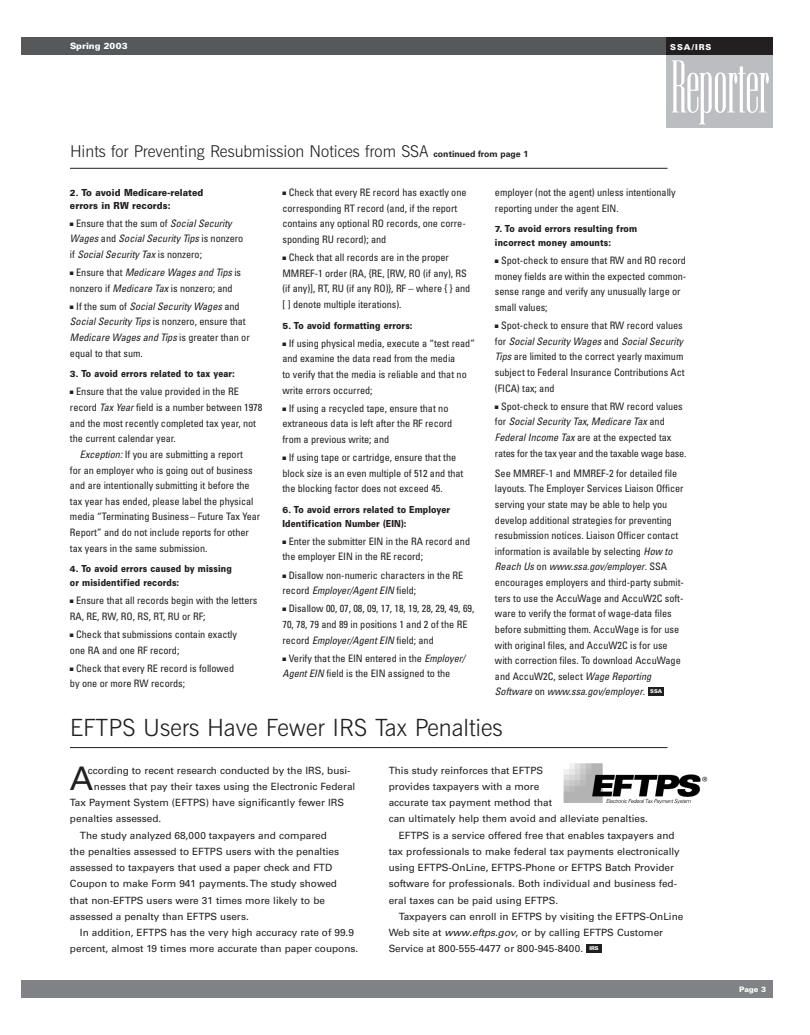
<style>
.page{position:relative;width:810px;height:1035px;background:#fff}
.page>*{position:absolute;margin:0;border:0;box-sizing:border-box;transform-origin:0 0}
.t1{font:64.88px "Ultra Condensed Serif";letter-spacing:-.03em;color:#fff}
.t2{font:32.5px "Univers";color:#231f20}
.t3{font:300 23.75px "News Gothic BT";color:#231f20}
.t4{font:300 16.25px "News Gothic BT";color:#231f20}
.t5{font:condensed 10.25px/15.6px "Univers";letter-spacing:-.005em;color:#231f20}
.t6{font:italic condensed 10.25px/15.6px "Univers";letter-spacing:-.005em;color:#231f20}
.t7{font:10px "Univers";color:#231f20}
.t8{font:900 9.75px/13.8px "Univers";letter-spacing:.015em;color:#231f20;scale:.83 1}
.t9{font:900 9.75px/12.5px "Univers";letter-spacing:.015em;color:#231f20;scale:.9 1}
.t10{font:900 8.75px "Univers";color:#fff}
.t11{font:900 8.12px "Univers";letter-spacing:.125em;color:#fff}
.t12{font:900 7.5px "Univers";color:#fff}
.t13{font:900 5.25px "Univers";color:#fff}
.s1{font-family:"Univers";font-weight:700;font-size:8.75px}
.s2{font-size:8.75px}
.s3{font-style:normal}
.s4{font-style:italic}
</style>
<div class="page">
<div style="left:21px;top:37px;width:751px;height:18px;background:#57585a"></div>
<div style="left:666px;top:47px;width:106px;height:81px;background:#bcbdc0"></div>
<div style="left:666px;top:37px;width:106px;height:18px;background:#231f20"></div>
<div style="left:21px;top:980px;width:751px;height:17px;background:#808285"></div>
<hr style="left:70px;top:168px;width:598px;height:1px;background:#231f20">
<hr style="left:70px;top:747px;width:598px;height:1px;background:#231f20">
<img style="left:563px;top:763px;width:145px;height:41px">
<div style="left:648px;top:687px;width:16px;height:8px;background:#231f20"></div>
<div style="left:586px;top:944px;width:16px;height:9px;background:#231f20"></div>
<p class="t10" style="left:70px;top:43px;width:59px">Spring 2003</p>
<p class="t11" style="left:670px;top:44px;width:43px">SSA/IRS</p>
<h1 class="t1" style="left:670px;top:57px;width:102px">Reporter</h1>
<h3 class="t4" style="left:70px;top:145px;width:460px">Hints for Preventing Resubmission Notices from SSA <span class="s1">continued from page 1</span></h3>
<p class="t9" style="left:70px;top:187px;width:150px"><span class="s2">2.</span> To avoid Medicare-related errors in RW records:</p>
<p class="t6" style="left:70px;top:216px;width:175px">■ <span class="s3">Ensure that the sum of</span> Social Security<br>Wages <span class="s3">and</span> Social Security Tips <span class="s3">is nonzero if</span> Social Security Tax <span class="s3">is nonzero;</span></p>
<p class="t5" style="left:70px;top:266px;width:173px">■ Ensure that <span class="s4">Medicare Wages and Tips</span> is nonzero if <span class="s4">Medicare Tax</span> is nonzero; and</p>
<p class="t5" style="left:70px;top:299px;width:181px">■ If the sum of <span class="s4">Social Security Wages</span> and <span class="s4">Social Security Tips</span> is nonzero, ensure that <span class="s4">Medicare Wages and Tips</span> is greater than or equal to that sum.</p>
<p class="t8" style="left:70px;top:368px;width:200px"><span class="s2">3.</span> To avoid errors related to tax year:</p>
<p class="t5" style="left:70px;top:385px;width:170px">■ Ensure that the value provided in the RE</p>
<p class="t5" style="left:70px;top:401px;width:194px">record <span class="s4">Tax Year</span> field is a number between 1978</p>
<p class="t5" style="left:70px;top:416px;width:188px">and the most recently completed tax year, not</p>
<p class="t5" style="left:70px;top:432px;width:107px">the current calendar year.</p>
<p class="t5" style="left:80px;top:447px;width:164px"><span class="s4">Exception:</span> If you are submitting a report</p>
<p class="t5" style="left:70px;top:463px;width:184px">for an employer who is going out of business</p>
<p class="t5" style="left:70px;top:479px;width:181px">and are intentionally submitting it before the</p>
<p class="t5" style="left:70px;top:494px;width:185px">tax year has ended, please label the physical</p>
<p class="t5" style="left:70px;top:510px;width:192px">media “Terminating Business– Future Tax Year</p>
<p class="t5" style="left:70px;top:526px;width:180px">Report” and do not include reports for other</p>
<p class="t5" style="left:70px;top:541px;width:139px">tax years in the same submission.</p>
<p class="t8" style="left:70px;top:563px;width:196px"><span class="s2">4.</span> To avoid errors caused by missing or misidentified records:</p>
<p class="t5" style="left:70px;top:594px;width:189px">■ Ensure that all records begin with the letters<br>RA, RE, RW, RO, RS, RT, RU or RF;</p>
<p class="t5" style="left:70px;top:627px;width:169px">■ Check that submissions contain exactly one RA and one RF record;</p>
<p class="t5" style="left:70px;top:661px;width:166px">■ Check that every RE record is followed by one or more RW records;</p>
<p class="t5" style="left:495px;top:186px;width:182px">employer (not the agent) unless intentionally reporting under the agent EIN.</p>
<p class="t8" style="left:495px;top:223px;width:173px"><span class="s2">7.</span> To avoid errors resulting from incorrect money amounts:</p>
<p class="t5" style="left:495px;top:254px;width:193px">■ Spot-check to ensure that RW and RO record money fields are within the expected common&shy;sense range and verify any unusually large or small values;</p>
<p class="t5" style="left:495px;top:319px;width:191px">■ Spot-check to ensure that RW record values for <span class="s4">Social Security Wages</span> and <span class="s4">Social Security Tips</span> are limited to the correct yearly maximum subject to Federal Insurance Contributions Act (FICA) tax; and</p>
<p class="t5" style="left:495px;top:399px;width:193px">■ Spot-check to ensure that RW record values for <span class="s4">Social Security Tax</span>, <span class="s4">Medicare Tax</span> and <span class="s4">Federal Income Tax</span> are at the expected tax rates for the tax year and the taxable wage base.</p>
<p class="t5" style="left:495px;top:466px;width:191px">See MMREF-1 and MMREF-2 for detailed file layouts. The Employer Services Liaison Officer serving your state may be able to help you develop additional strategies for preventing resubmission notices. Liaison Officer contact information is available by selecting <span class="s4">How to Reach Us</span> on <span class="s4">www.ssa.gov/employer</span>. SSA encourages employers and third-party submit&shy;ters to use the AccuWage and AccuW2C soft&shy;ware to verify the format of wage-data files before submitting them. AccuWage is for use with original files, and AccuW2C is for use with correction files. To download AccuWage and AccuW2C, select <span class="s4">Wage Reporting Software</span> on <span class="s4">www.ssa.gov/employer</span>.</p>
<p class="t5" style="left:282px;top:186px;width:186px">■ Check that every RE record has exactly one corresponding RT record (and, if the report contains any optional RO records, one corre&shy;sponding RU record); and</p>
<p class="t5" style="left:282px;top:251px;width:189px">■ Check that all records are in the proper MMREF-1 order (RA, {RE, [RW, RO (if any), RS (if any)], RT, RU (if any RO)}, RF – where { } and [ ] denote multiple iterations).</p>
<p class="t8" style="left:282px;top:319px;width:158px"><span class="s2">5.</span> To avoid formatting errors:</p>
<p class="t5" style="left:282px;top:336px;width:194px">■ If using physical media, execute a “test read” and examine the data read from the media<br>to verify that the media is reliable and that no write errors occurred;</p>
<p class="t5" style="left:282px;top:401px;width:171px">■ If using a recycled tape, ensure that no extraneous data is left after the RF record from a previous write; and</p>
<p class="t5" style="left:282px;top:451px;width:182px">■ If using tape or cartridge, ensure that the block size is an even multiple of 512 and that the blocking factor does not exceed 45.</p>
<p class="t8" style="left:282px;top:504px;width:204px"><span class="s2">6.</span> To avoid errors related to Employer<br>Identification Number (EIN):</p>
<p class="t5" style="left:282px;top:534px;width:189px">■ Enter the submitter EIN in the RA record and the employer EIN in the RE record;</p>
<p class="t5" style="left:282px;top:568px;width:182px">■ Disallow non-numeric characters in the RE record <span class="s4">Employer/Agent EIN</span> field;</p>
<p class="t5" style="left:282px;top:602px;width:193px">■ Disallow 00, 07, 08, 09, 17, 18, 19, 28, 29, 49, 69,<br>70, 78, 79 and 89 in positions 1 and 2 of the RE record <span class="s4">Employer/Agent EIN</span> field; and</p>
<p class="t5" style="left:282px;top:651px;width:184px">■ Verify that the EIN entered in the <span class="s4">Employer/<br>Agent EIN</span> field is the EIN assigned to the</p>
<p class="t13" style="left:650px;top:689px;width:13px">SSA</p>
<h3 class="t3" style="left:70px;top:719px;width:434px">EFTPS Users Have Fewer IRS Tax Penalties</h3>
<p class="t7" style="left:88px;top:766px;width:264px">ccording to recent research conducted by the IRS, busi-</p>
<p class="t7" style="left:94px;top:783px;width:263px">nesses that pay their taxes using the Electronic Federal</p>
<p class="t7" style="left:70px;top:799px;width:276px">Tax Payment System (EFTPS) have significantly fewer IRS</p>
<p class="t7" style="left:70px;top:815px;width:93px">penalties assessed.</p>
<p class="t7" style="left:80px;top:831px;width:248px">The study analyzed 68,000 taxpayers and compared</p>
<p class="t7" style="left:70px;top:848px;width:271px">the penalties assessed to EFTPS users with the penalties</p>
<p class="t7" style="left:70px;top:864px;width:264px">assessed to taxpayers that used a paper check and FTD</p>
<p class="t7" style="left:70px;top:880px;width:269px">Coupon to make Form 941 payments. The study showed</p>
<p class="t7" style="left:70px;top:896px;width:257px">that non-EFTPS users were 31 times more likely to be</p>
<p class="t7" style="left:70px;top:913px;width:180px">assessed a penalty than EFTPS users.</p>
<p class="t7" style="left:80px;top:929px;width:275px">In addition, EFTPS has the very high accuracy rate of 99.9</p>
<p class="t7" style="left:70px;top:945px;width:290px">percent, almost 19 times more accurate than paper coupons.</p>
<h2 class="t2" style="left:70px;top:766px;width:25px">A</h2>
<p class="t7" style="left:389px;top:766px;width:156px">This study reinforces that EFTPS</p>
<p class="t7" style="left:389px;top:783px;width:152px">provides taxpayers with a more</p>
<p class="t7" style="left:389px;top:799px;width:165px">accurate tax payment method that</p>
<p class="t7" style="left:389px;top:815px;width:261px">can ultimately help them avoid and alleviate penalties.</p>
<p class="t7" style="left:399px;top:831px;width:277px">EFTPS is a service offered free that enables taxpayers and</p>
<p class="t7" style="left:389px;top:848px;width:293px">tax professionals to make federal tax payments electronically</p>
<p class="t7" style="left:389px;top:864px;width:287px">using EFTPS-OnLine, EFTPS-Phone or EFTPS Batch Provider</p>
<p class="t7" style="left:389px;top:880px;width:290px">software for professionals. Both individual and business fed-</p>
<p class="t7" style="left:389px;top:896px;width:171px">eral taxes can be paid using EFTPS.</p>
<p class="t7" style="left:399px;top:913px;width:286px">Taxpayers can enroll in EFTPS by visiting the EFTPS-OnLine</p>
<p class="t7" style="left:389px;top:929px;width:276px">Web site at <span class="s4">www.eftps.gov</span>, or by calling EFTPS Customer</p>
<p class="t7" style="left:389px;top:945px;width:196px">Service at 800-555-4477 or 800-945-8400.</p>
<p class="t13" style="left:589px;top:946px;width:11px">IRS</p>
<p class="t12" style="left:739px;top:986px;width:29px">Page 3</p>
</div>
